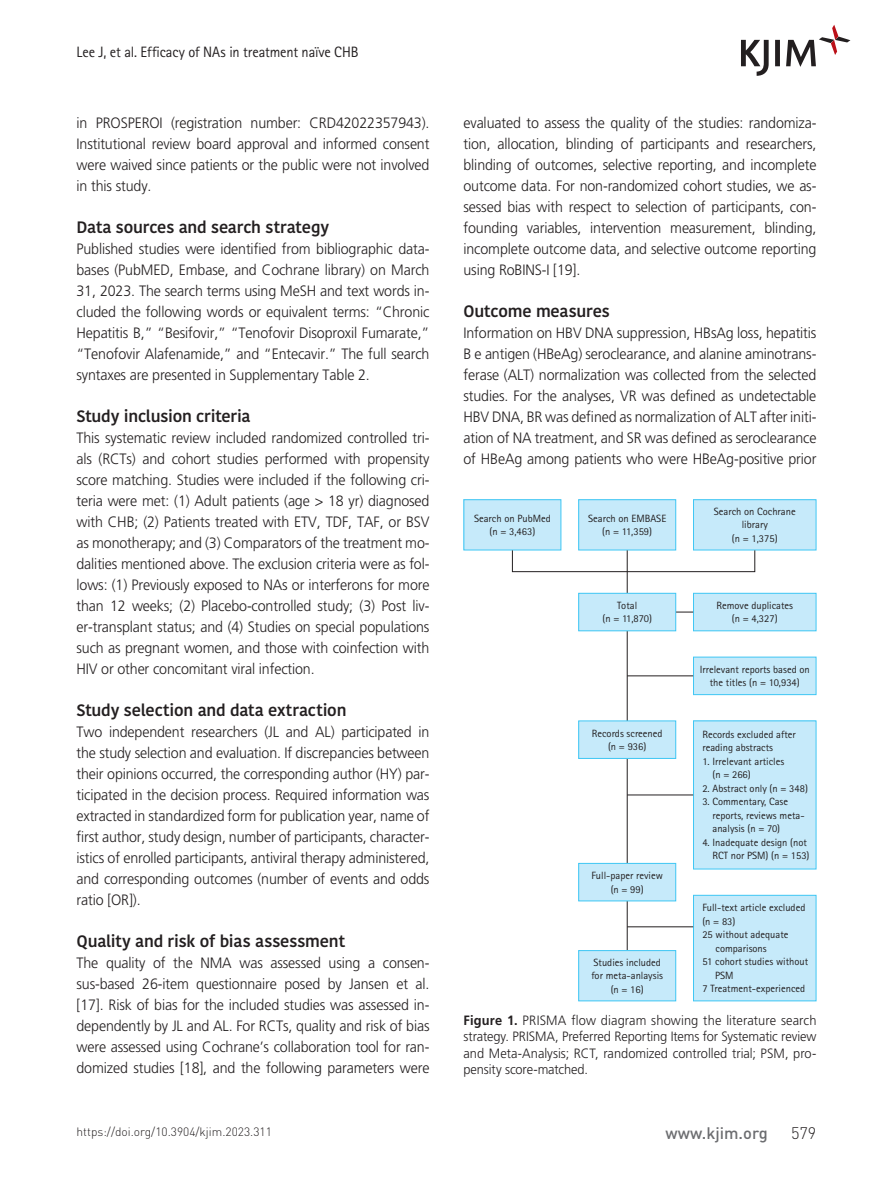
<style>
.page{position:relative;width:893px;height:1191px;background:#fff}
.page>*{position:absolute;margin:0;border:0;box-sizing:border-box;transform-origin:0 0}
.t1{font:600 16.5px "Kohinoor Bangla";letter-spacing:-.01em;color:#231f20}
.t2{font:500 16.5px "DIN Pro";color:#6c6d70}
.t3{font:300 16.5px "DIN Pro";color:#231f20}
.t4{font:300 15px/21px "Frutiger LT Std";letter-spacing:-.01em;color:#231f20;text-align:justify;scale:.95 1}
.t5{font:15px "Rotis Sans Serif Std";letter-spacing:-.005em;color:#231f20;scale:.96 1}
.t6{font:300 13.5px/16.2px "Frutiger LT Std";letter-spacing:-.005em;color:#231f20;text-align:justify;scale:.95 1}
.t7{font:300 12px "DIN Pro";color:#231f20}
.t8{font:10.5px/13.5px "Rotis Sans Serif Std";color:#231f20;text-align:center}
.s1{font-weight:700}
</style>
<div class="page">
<svg style="left:741px;top:25px;width:109px;height:51px"></svg>
<div style="left:464px;top:500px;width:97px;height:50px;background:#c6eafa"></div>
<div style="left:463px;top:499px;width:98px;height:51px;border:1px solid #40c7f4"></div>
<div style="left:579px;top:500px;width:97px;height:50px;background:#c6eafa"></div>
<div style="left:578px;top:499px;width:98px;height:51px;border:1px solid #40c7f4"></div>
<div style="left:693px;top:500px;width:123px;height:50px;background:#c6eafa"></div>
<div style="left:693px;top:499px;width:123px;height:51px;border:1px solid #40c7f4"></div>
<div style="left:693px;top:593px;width:123px;height:38px;background:#c6eafa"></div>
<div style="left:693px;top:593px;width:123px;height:38px;border:1px solid #40c7f4"></div>
<div style="left:693px;top:657px;width:123px;height:37px;background:#c6eafa"></div>
<div style="left:693px;top:656px;width:123px;height:39px;border:1px solid #40c7f4"></div>
<div style="left:693px;top:895px;width:123px;height:106px;background:#c6eafa"></div>
<div style="left:693px;top:895px;width:123px;height:106px;border:1px solid #40c7f4"></div>
<div style="left:693px;top:721px;width:123px;height:148px;background:#c6eafa"></div>
<div style="left:693px;top:720px;width:123px;height:149px;border:1px solid #40c7f4"></div>
<hr style="left:627px;top:550px;width:1px;height:400px;background:#231f20">
<div style="left:512px;top:550px;width:243px;height:22px;border:1px solid #231f20"></div>
<div style="left:579px;top:593px;width:97px;height:38px;background:#c6eafa"></div>
<div style="left:578px;top:593px;width:98px;height:38px;border:1px solid #40c7f4"></div>
<div style="left:579px;top:721px;width:97px;height:37px;background:#c6eafa"></div>
<div style="left:578px;top:720px;width:98px;height:39px;border:1px solid #40c7f4"></div>
<div style="left:579px;top:863px;width:97px;height:38px;background:#c6eafa"></div>
<div style="left:578px;top:863px;width:98px;height:38px;border:1px solid #40c7f4"></div>
<div style="left:579px;top:950px;width:97px;height:51px;background:#c6eafa"></div>
<div style="left:578px;top:950px;width:98px;height:51px;border:1px solid #40c7f4"></div>
<svg style="left:676px;top:612px;width:17px;height:1px"></svg>
<hr style="left:627px;top:675px;width:66px;height:1px;background:#231f20">
<hr style="left:627px;top:794px;width:66px;height:1px;background:#231f20">
<hr style="left:627px;top:926px;width:66px;height:1px;background:#231f20">
<p class="t5" style="left:77px;top:43px;width:295px">Lee J, et al. Efficacy of NAs in treatment naïve CHB</p>
<p class="t4" style="left:77px;top:112px;width:373px">in PROSPEROI (registration number: CRD42022357943).<br>Institutional review board approval and informed consent were waived since patients or the public were not involved in this study.</p>
<p class="t1" style="left:77px;top:213px;width:254px">Data sources and search strategy</p>
<p class="t4" style="left:77px;top:238px;width:373px">Published studies were identified from bibliographic data&shy;bases (PubMED, Embase, and Cochrane library) on March 31, 2023. The search terms using MeSH and text words in&shy;cluded the following words or equivalent terms: “Chronic Hepatitis B,” “Besifovir,” “Tenofovir Disoproxil Fumarate,” “Tenofovir Alafenamide,” and “Entecavir.” The full search syntaxes are presented in Supplementary Table 2.</p>
<p class="t1" style="left:77px;top:402px;width:175px">Study inclusion criteria</p>
<p class="t4" style="left:77px;top:427px;width:373px">This systematic review included randomized controlled tri&shy;als (RCTs) and cohort studies performed with propensity score matching. Studies were included if the following cri&shy;teria were met: (1) Adult patients (age &gt; 18 yr) diagnosed with CHB; (2) Patients treated with ETV, TDF, TAF, or BSV as monotherapy; and (3) Comparators of the treatment mo&shy;dalities mentioned above. The exclusion criteria were as fol&shy;lows: (1) Previously exposed to NAs or interferons for more than 12 weeks; (2) Placebo-controlled study; (3) Post liv&shy;er-transplant status; and (4) Studies on special populations such as pregnant women, and those with coinfection with HIV or other concomitant viral infection.</p>
<p class="t1" style="left:77px;top:696px;width:271px">Study selection and data extraction</p>
<p class="t4" style="left:77px;top:721px;width:373px">Two independent researchers (JL and AL) participated in the study selection and evaluation. If discrepancies between their opinions occurred, the corresponding author (HY) par&shy;ticipated in the decision process. Required information was extracted in standardized form for publication year, name of first author, study design, number of participants, character&shy;istics of enrolled participants, antiviral therapy administered, and corresponding outcomes (number of events and odds ratio [OR]).</p>
<p class="t1" style="left:77px;top:927px;width:270px">Quality and risk of bias assessment</p>
<p class="t4" style="left:77px;top:952px;width:373px">The quality of the NMA was assessed using a consen&shy;sus-based 26-item questionnaire posed by Jansen et al. [17]. Risk of bias for the included studies was assessed in&shy;dependently by JL and AL. For RCTs, quality and risk of bias were assessed using Cochrane’s collaboration tool for ran&shy;domized studies [18], and the following parameters were</p>
<p class="t4" style="left:463px;top:112px;width:373px">evaluated to assess the quality of the studies: randomiza&shy;tion, allocation, blinding of participants and researchers, blinding of outcomes, selective reporting, and incomplete outcome data. For non-randomized cohort studies, we as&shy;sessed bias with respect to selection of participants, con&shy;founding variables, intervention measurement, blinding, incomplete outcome data, and selective outcome reporting using RoBINS-I [19].</p>
<p class="t1" style="left:463px;top:297px;width:148px">Outcome measures</p>
<p class="t4" style="left:463px;top:322px;width:373px">Information on HBV DNA suppression, HBsAg loss, hepatitis B e antigen (HBeAg) seroclearance, and alanine aminotrans&shy;ferase (ALT) normalization was collected from the selected studies. For the analyses, VR was defined as undetectable HBV DNA, BR was defined as normalization of ALT after initi&shy;ation of NA treatment, and SR was defined as seroclearance of HBeAg among patients who were HBeAg-positive prior</p>
<p class="t8" style="left:474px;top:511px;width:78px">Search on PubMed (n = 3,463)</p>
<p class="t8" style="left:588px;top:511px;width:79px">Search on EMBASE (n = 11,359)</p>
<p class="t8" style="left:714px;top:504px;width:83px">Search on Cochrane library<br>(n = 1,375)</p>
<p class="t8" style="left:602px;top:598px;width:51px">Total<br>(n = 11,870)</p>
<p class="t8" style="left:592px;top:726px;width:72px">Records screened (n = 936)</p>
<p class="t8" style="left:591px;top:868px;width:73px">Full-paper review (n = 99)</p>
<p class="t8" style="left:716px;top:598px;width:78px">Remove duplicates (n = 4,327)</p>
<p class="t8" style="left:700px;top:662px;width:111px">Irrelevant reports based on the titles (n = 10,934)</p>
<p class="t8" style="left:702px;top:727px;width:95px;text-align:left">Records excluded after reading abstracts</p>
<p class="t8" style="left:712px;top:754px;width:73px;text-align:left;text-indent:-10px">1. Irrelevant articles (n = 266)</p>
<p class="t8" style="left:702px;top:781px;width:107px">2. Abstract only (n = 348)</p>
<p class="t8" style="left:712px;top:795px;width:94px;text-align:left;text-indent:-10px">3. Commentary, Case reports, reviews meta&shy;analysis (n = 70)</p>
<p class="t8" style="left:702px;top:835px;width:109px;text-align:right">4. Inadequate design (not<br>RCT nor PSM) (n = 153)</p>
<p class="t8" style="left:702px;top:900px;width:105px">Full-text article excluded</p>
<p class="t8" style="left:702px;top:914px;width:35px">(n = 83)</p>
<p class="t8" style="left:702px;top:927px;width:88px">25 without adequate</p>
<p class="t8" style="left:716px;top:941px;width:53px">comparisons</p>
<p class="t8" style="left:702px;top:955px;width:107px">51 cohort studies without</p>
<p class="t8" style="left:715px;top:968px;width:20px">PSM</p>
<p class="t8" style="left:702px;top:982px;width:104px">7 Treatment-experienced</p>
<p class="t8" style="left:591px;top:955px;width:73px">Studies included for meta-anlaysis (n = 16)</p>
<p class="t6" style="left:463px;top:1012px;width:373px"><span class="s1">Figure 1.</span> PRISMA flow diagram showing the literature search strategy. PRISMA, Preferred Reporting Items for Systematic review and Meta-Analysis; RCT, randomized controlled trial; PSM, pro&shy;pensity score-matched.</p>
<p class="t7" style="left:77px;top:1123px;width:197px">https://doi.org/10.3904/kjim.2023.311</p>
<p class="t2" style="left:666px;top:1121px;width:104px">www.kjim.org</p>
<p class="t3" style="left:791px;top:1121px;width:27px">579</p>
</div>
